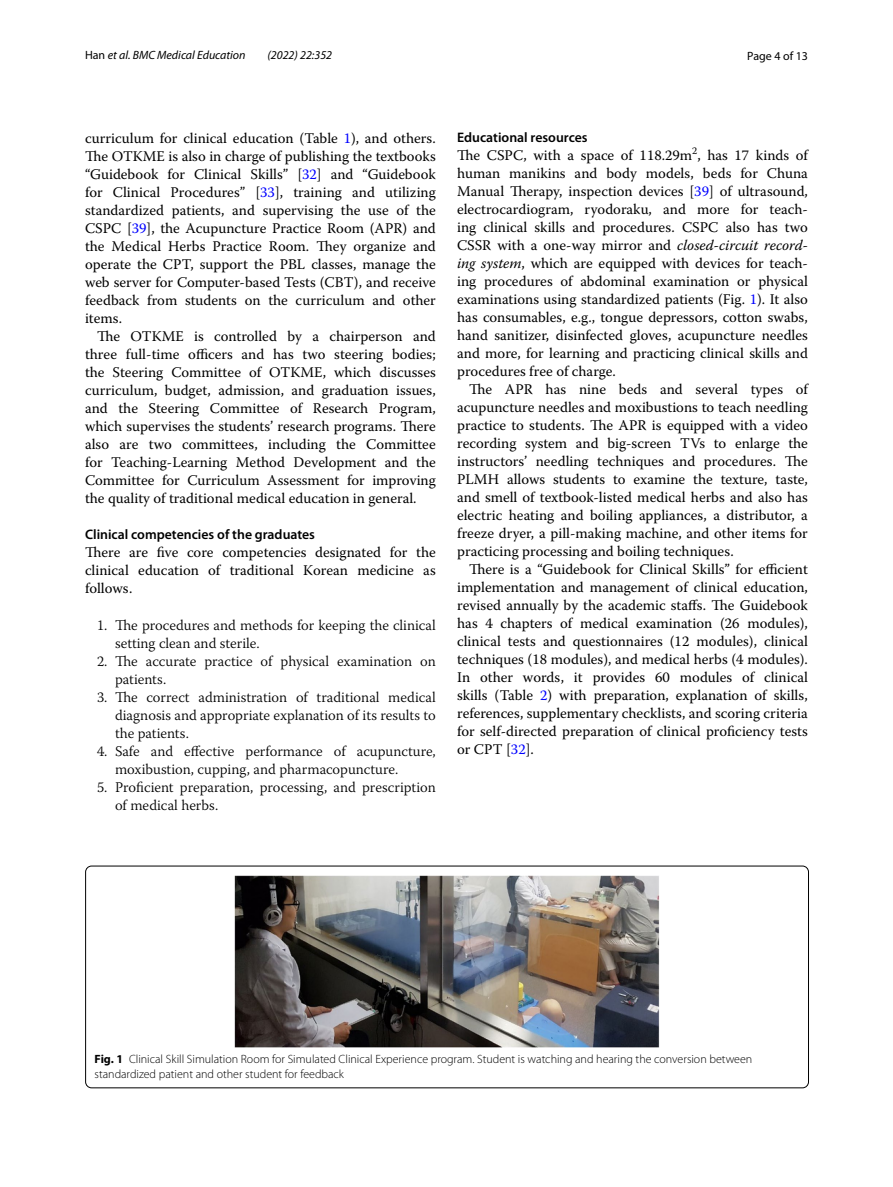
<style>
.page{position:relative;width:893px;height:1187px;background:#fff}
.page>*{position:absolute;margin:0;border:0;box-sizing:border-box;transform-origin:0 0}
.t1{font:14.7px/18px "Warnock Pro";color:#000;text-align:justify}
.t2{font:300 14.7px/18px "Warnock Pro";color:#000}
.t3{font:600 13.8px "Myriad Pro";color:#000}
.t4{font:300 12px/15px "Myriad Pro";color:#000}
.t5{font:italic 12px "Myriad Pro";color:#000}
.t6{font:12px "Myriad Pro";color:#000}
.s1{font-style:normal}
.s2{color:#00f}
.s3{font-style:italic}
.s4{font-weight:700}
</style>
<div class="page">
<img style="left:234px;top:875px;width:426px;height:172px">
<div style="left:85px;top:865px;width:724px;height:222px;border:1px solid #000;border-radius:6px"></div>
<p class="t5" style="left:85px;top:48px;width:162px"><span class="s1">Han</span> et al. BMC Medical Education</p>
<p class="t5" style="left:267px;top:48px;width:66px">(2022) 22:352</p>
<p class="t6" style="left:747px;top:48px;width:62px">Page 4 of 13</p>
<p class="t1" style="left:85px;top:128px;width:352px">curriculum for clinical education (Table <span class="s2">1</span>), and others.<br>The OTKME is also in charge of publishing the textbooks “Guidebook for Clinical Skills” [<span class="s2">32</span>] and “Guidebook for Clinical Procedures” [<span class="s2">33</span>], training and utilizing standardized patients, and supervising the use of the CSPC [<span class="s2">39</span>], the Acupuncture Practice Room (APR) and the Medical Herbs Practice Room. They organize and operate the CPT, support the PBL classes, manage the web server for Computer-based Tests (CBT), and receive feedback from students on the curriculum and other items.</p>
<p class="t1" style="left:85px;top:326px;width:352px;text-indent:12px">The OTKME is controlled by a chairperson and three full-time officers and has two steering bodies; the Steering Committee of OTKME, which discusses curriculum, budget, admission, and graduation issues, and the Steering Committee of Research Program, which supervises the students’ research programs. There also are two committees, including the Committee for Teaching-Learning Method Development and the Committee for Curriculum Assessment for improving the quality of traditional medical education in general.</p>
<p class="t3" style="left:85px;top:525px;width:232px">Clinical competencies of the graduates</p>
<p class="t1" style="left:85px;top:542px;width:352px">There are five core competencies designated for the clinical education of traditional Korean medicine as follows.</p>
<p class="t2" style="left:115px;top:615px;width:322px;text-indent:-18px">1. The procedures and methods for keeping the clinical setting clean and sterile.</p>
<p class="t2" style="left:115px;top:651px;width:322px;text-indent:-18px">2. The accurate practice of physical examination on patients.</p>
<p class="t2" style="left:115px;top:687px;width:322px;text-align:justify;text-indent:-18px">3. The correct administration of traditional medical diagnosis and appropriate explanation of its results to the patients.</p>
<p class="t2" style="left:115px;top:741px;width:322px;text-indent:-18px">4. Safe and effective performance of acupuncture, moxibustion, cupping, and pharmacopuncture.</p>
<p class="t2" style="left:115px;top:777px;width:322px;text-indent:-18px">5. Proficient preparation, processing, and prescription of medical herbs.</p>
<p class="t3" style="left:457px;top:129px;width:132px">Educational resources</p>
<p class="t1" style="left:457px;top:146px;width:352px">The CSPC, with a space of 118.29m<sup>2</sup>, has 17 kinds of human manikins and body models, beds for Chuna Manual Therapy, inspection devices [<span class="s2">39</span>] of ultrasound, electrocardiogram, ryodoraku, and more for teach&shy;ing clinical skills and procedures. CSPC also has two CSSR with a one-way mirror and <span class="s3">closed-circuit record&shy;ing system</span>, which are equipped with devices for teach&shy;ing procedures of abdominal examination or physical examinations using standardized patients (Fig. <span class="s2">1</span>). It also has consumables, e.g., tongue depressors, cotton swabs, hand sanitizer, disinfected gloves, acupuncture needles and more, for learning and practicing clinical skills and procedures free of charge.</p>
<p class="t1" style="left:457px;top:380px;width:352px;text-indent:12px">The APR has nine beds and several types of acupuncture needles and moxibustions to teach needling practice to students. The APR is equipped with a video recording system and big-screen TVs to enlarge the instructors’ needling techniques and procedures. The PLMH allows students to examine the texture, taste, and smell of textbook-listed medical herbs and also has electric heating and boiling appliances, a distributor, a freeze dryer, a pill-making machine, and other items for practicing processing and boiling techniques.</p>
<p class="t1" style="left:457px;top:560px;width:352px;text-indent:12px">There is a “Guidebook for Clinical Skills” for efficient implementation and management of clinical education, revised annually by the academic staffs. The Guidebook has 4 chapters of medical examination (26 modules), clinical tests and questionnaires (12 modules), clinical techniques (18 modules), and medical herbs (4 modules).<br>In other words, it provides 60 modules of clinical skills (Table <span class="s2">2</span>) with preparation, explanation of skills, references, supplementary checklists, and scoring criteria for self-directed preparation of clinical proficiency tests or CPT [<span class="s2">32</span>].</p>
<p class="t4" style="left:95px;top:1051px;width:659px"><span class="s4">Fig. 1</span> Clinical Skill Simulation Room for Simulated Clinical Experience program. Student is watching and hearing the conversion between standardized patient and other student for feedback</p>
</div>
